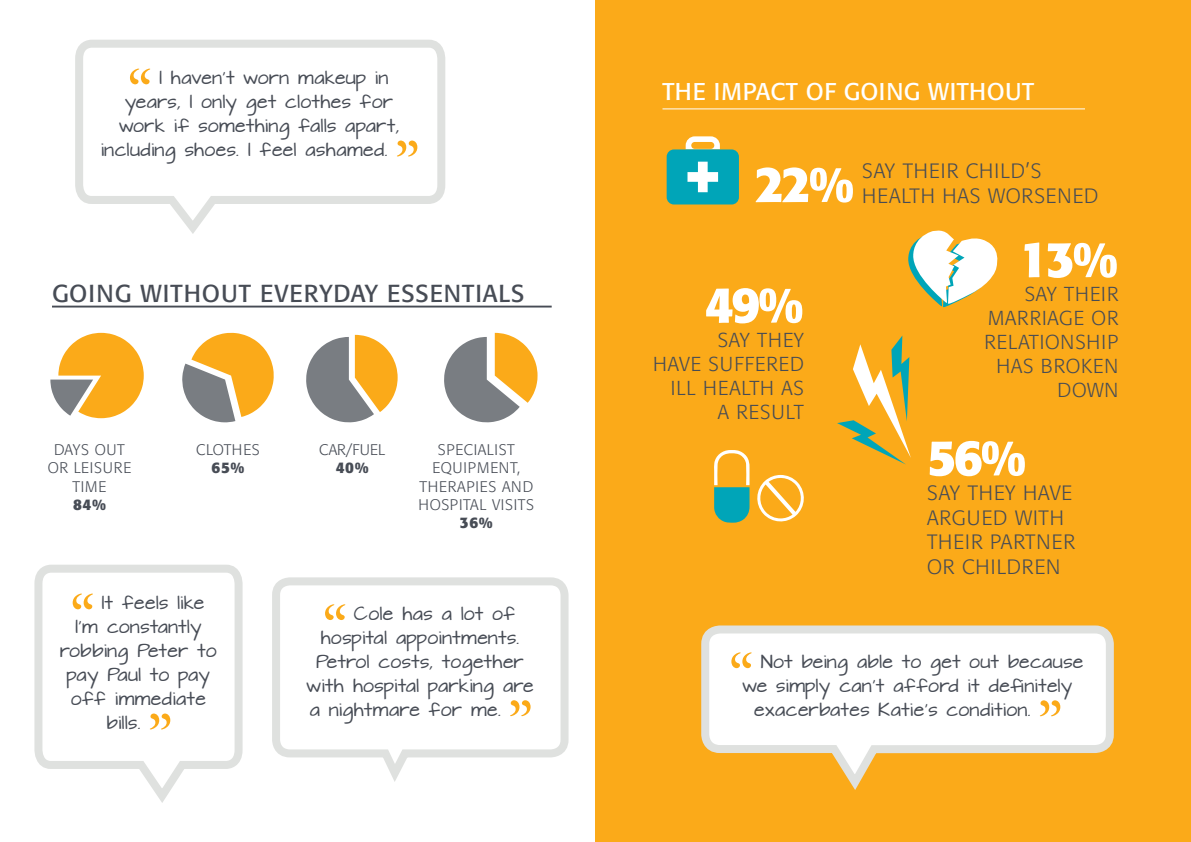
<style>
.page{position:relative;width:1191px;height:842px;background:#fff}
.page>*{position:absolute;margin:0;border:0;box-sizing:border-box;transform-origin:0 0}
.t1{font:700 50px "Formata BQ";letter-spacing:-.05em;color:#fff}
.t2{font:24.4px "Formata BQ";letter-spacing:.04em;color:#474c55}
.t3{font:24px "Formata BQ";letter-spacing:.03em;color:#fff}
.t4{font:300 20.6px/24.6px "Formata BQ";letter-spacing:.04em;color:#474c55}
.t5{font:300 20px/24px "Formata BQ";letter-spacing:.04em;color:#474c55;text-align:right}
.t6{font:16px "Architects Daughter";letter-spacing:.035em;color:#474c55}
.t7{font:300 15.2px/18.2px "Formata BQ";letter-spacing:.04em;color:#474c55}
.t8{font:700 15.2px "Formata BQ";letter-spacing:.04em;color:#474c55}
</style>
<div class="page">
<svg style="left:34px;top:564px;width:209px;height:239px"></svg>
<svg style="left:75px;top:39px;width:371px;height:195px"></svg>
<svg style="left:272px;top:577px;width:297px;height:205px"></svg>
<hr style="left:52px;top:306px;width:499px;height:1px;background:#474c55">
<svg style="left:444px;top:333px;width:93px;height:89px"></svg>
<svg style="left:306px;top:335px;width:91px;height:87px"></svg>
<svg style="left:182px;top:333px;width:92px;height:89px"></svg>
<svg style="left:50px;top:333px;width:94px;height:85px"></svg>
<div style="left:595px;top:0;width:596px;height:842px;background:#fbaa19"></div>
<hr style="left:662px;top:108px;width:423px;height:1px;background:#fff">
<svg style="left:701px;top:625px;width:413px;height:165px"></svg>
<svg style="left:666px;top:136px;width:73px;height:68px;background:#4fb3a8"></svg>
<svg style="left:908px;top:230px;width:90px;height:78px"></svg>
<svg style="left:714px;top:450px;width:90px;height:73px"></svg>
<svg style="left:837px;top:335px;width:74px;height:129px"></svg>
<p class="t6" style="left:159px;top:67px;width:231px">I haven’t worn makeup in</p>
<p class="t6" style="left:125px;top:91px;width:269px">years, I only get clothes for</p>
<p class="t6" style="left:119px;top:115px;width:281px">work if something falls apart,</p>
<p class="t6" style="left:101px;top:139px;width:288px">including shoes. I feel ashamed.</p>
<h2 class="t2" style="left:52px;top:278px;width:474px">GO ING WITHO UT EVERYDAY ESSENTIALS</h2>
<p class="t7" style="left:48px;top:441px;width:79px;text-indent:6px">DAYS OUT<br>OR LEISUR</p>
<p class="t7" style="left:123px;top:459px;width:9px">E</p>
<p class="t7" style="left:73px;top:477px;width:35px">TIME</p>
<p class="t8" style="left:73px;top:495px;width:34px">84%</p>
<p class="t7" style="left:196px;top:441px;width:64px">CLOTH ES</p>
<p class="t8" style="left:211px;top:458px;width:34px">65%</p>
<p class="t6" style="left:102px;top:592px;width:104px">It feels like</p>
<p class="t6" style="left:75px;top:616px;width:127px">I’m constantly</p>
<p class="t6" style="left:60px;top:640px;width:158px">robbing Peter to</p>
<p class="t6" style="left:67px;top:664px;width:144px">pay Paul to pay</p>
<p class="t6" style="left:71px;top:688px;width:136px">off immediate</p>
<p class="t6" style="left:107px;top:712px;width:36px">bills.</p>
<p class="t7" style="left:319px;top:441px;width:67px">CAR/FU EL</p>
<p class="t8" style="left:336px;top:458px;width:34px">40%</p>
<p class="t7" style="left:418px;top:441px;width:116px;text-align:center">SPECIALIST<br>EQU IPMENT,<br>TH ERAPIES AND<br>HOSPITAL VISITS</p>
<p class="t8" style="left:460px;top:513px;width:34px">36%</p>
<p class="t6" style="left:354px;top:602px;width:163px">Cole has a lot of</p>
<p class="t6" style="left:321px;top:626px;width:200px">hospital appointments.</p>
<p class="t6" style="left:316px;top:650px;width:209px">Petrol costs, together</p>
<p class="t6" style="left:307px;top:674px;width:228px">with hospital parking are</p>
<p class="t6" style="left:310px;top:698px;width:193px">a nightmare for me.</p>
<h3 class="t3" style="left:662px;top:77px;width:373px">THE IMPACT OF GOING WITHOUT</h3>
<h1 class="t1" style="left:755px;top:153px;width:101px">22%</h1>
<p class="t4" style="left:862px;top:159px;width:238px">SAY TH EIR CH ILD’S<br>H EALTH HAS WORSENED</p>
<h1 class="t1" style="left:704px;top:274px;width:101px">49%</h1>
<p class="t5" style="left:653px;top:328px;width:152px;text-align:left;text-indent:64px">SAY TH EY<br>HAVE SUFF</p>
<p class="t5" style="left:671px;top:352px;width:134px">ERED<br>ILL H EALTH AS<br>A RESU LT</p>
<h1 class="t1" style="left:1019px;top:228px;width:101px">13%</h1>
<p class="t5" style="left:984px;top:282px;width:135px">SAY TH EIR<br>MARRIAGE OR<br>RELATIONSH IP<br>HAS BROKEN<br>DOWN</p>
<h1 class="t1" style="left:927px;top:426px;width:101px">56%</h1>
<p class="t4" style="left:927px;top:481px;width:147px">SAY TH EY HAVE<br>ARGU ED WITH<br>TH EIR PARTNER<br>OR CH ILDREN</p>
<p class="t6" style="left:760px;top:650px;width:324px">Not being able to get out because</p>
<p class="t6" style="left:742px;top:674px;width:331px">we simply can’t afford it definitely</p>
<p class="t6" style="left:754px;top:698px;width:278px">exacerbates Katie’s condition.</p>
</div>
